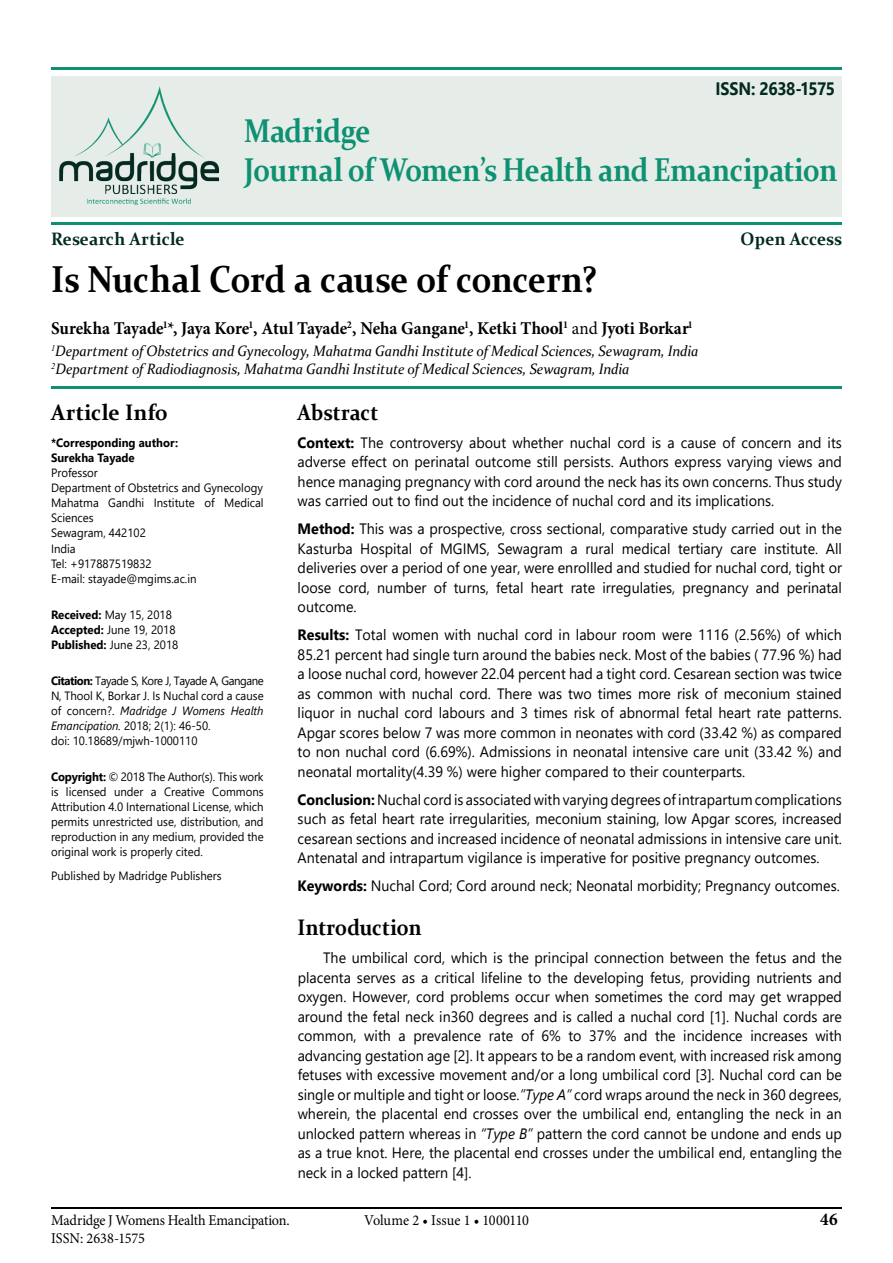
<style>
.page{position:relative;width:893px;height:1263px;background:#fff}
.page>*{position:absolute;margin:0;border:0;box-sizing:border-box;transform-origin:0 0}
.t1{font:700 37.5px "Constantia";letter-spacing:-.01em;color:#000;scale:.9 1}
.t2{font:700 33px/39px "Constantia";letter-spacing:-.015em;color:#0e9172;scale:.86 1}
.t3{font:700 22.5px "Constantia";letter-spacing:.005em;color:#000;scale:.9 1}
.t4{font:700 22.5px "Constantia";letter-spacing:.005em;color:#000;scale:.95 1}
.t5{font:700 18px "Minion Pro";letter-spacing:-.005em;color:#000;scale:.95 1}
.t6{font:700 18px "Constantia";color:#032920;scale:.95 1}
.t7{font:700 18px "Segoe UI";letter-spacing:-.025em;color:#032920;scale:.9 1}
.t8{font:15px/19.5px "Segoe UI";color:#000;text-align:justify;scale:.95 1}
.t9{font:italic 15px/18px "Constantia";letter-spacing:-.01em;color:#000;scale:.95 1}
.t10{font:15px "Minion Pro";letter-spacing:-.015em;color:#000;scale:.95 1}
.t11{font:12px/15px "Segoe UI";color:#000;scale:.95 1}
.t12{font:700 12px/15px "Segoe UI";color:#000;scale:.95 1}
.s1{font-weight:400}
.s2{font-weight:700}
.s3{font-style:italic}
</style>
<div class="page">
<hr style="left:51px;top:1208px;width:791px;height:1px;background:#000">
<div style="left:51px;top:76px;width:791px;height:140px;background:#e6ede9"></div>
<hr style="left:51px;top:223px;width:791px;height:2px;background:#0e9172">
<hr style="left:51px;top:386px;width:791px;height:2px;background:#0e9172">
<hr style="left:51px;top:68px;width:791px;height:2px;background:#0e9172">
<img style="left:59px;top:86px;width:160px;height:120px">
<p class="t7" style="left:716px;top:71px;width:134px">ISSN: 2638-1575</p>
<h2 class="t2" style="left:244px;top:109px;width:692px">Madridge<br>Journal of Women’s Health and Emancipation</h2>
<p class="t6" style="left:51px;top:226px;width:142px">Research Article</p>
<p class="t6" style="left:741px;top:226px;width:108px">Open Access</p>
<h1 class="t1" style="left:51px;top:253px;width:608px">Is Nuchal Cord a cause of concern?</h1>
<p class="t5" style="left:51px;top:316px;width:677px">Surekha Tayade<sup>1</sup>*, Jaya Kore<sup>1</sup>, Atul Tayade<sup>2</sup>, Neha Gangane<sup>1</sup>, Ketki Thool<sup>1</sup> <span class="s1">and</span> Jyoti Borkar<sup>1</sup></p>
<p class="t9" style="left:51px;top:341px;width:683px"><sup>1</sup>Department of Obstetrics and Gynecology, Mahatma Gandhi Institute of Medical Sciences, Sewagram, India<br><sup>2</sup>Department of Radiodiagnosis, Mahatma Gandhi Institute of Medical Sciences, Sewagram, India</p>
<h3 class="t4" style="left:51px;top:396px;width:125px">Article Info</h3>
<p class="t12" style="left:51px;top:435px;width:135px">*Corresponding author:<br>Surekha Tayade</p>
<p class="t11" style="left:51px;top:465px;width:225px">Professor<br>Department of Obstetrics and Gynecology<br>Mahatma Gandhi Institute of Medical<br>Sciences<br>Sewagram, 442102<br>India<br>Tel: +917887519832<br>E-mail: stayade@mgims.ac.in</p>
<p class="t11" style="left:51px;top:606px;width:135px"><span class="s2">Received:</span> May 15, 2018<br><span class="s2">Accepted:</span> June 19, 2018<br><span class="s2">Published:</span> June 23, 2018</p>
<p class="t11" style="left:51px;top:672px;width:225px"><span class="s2">Citation:</span> Tayade S, Kore J, Tayade A, Gangane N, Thool K, Borkar J. Is Nuchal cord a cause of concern?. <span class="s3">Madridge J Womens Health Emancipation.</span> 2018; 2(1): 46-50.<br>doi: 10.18689/mjwh-1000110</p>
<p class="t11" style="left:51px;top:768px;width:225px;text-align:justify"><span class="s2">Copyright:</span> © 2018 The Author(s). This work is licensed under a Creative Commons Attribution 4.0 International License, which permits unrestricted use, distribution, and reproduction in any medium, provided the original work is properly cited.</p>
<p class="t11" style="left:51px;top:867px;width:181px">Published by Madridge Publishers</p>
<h3 class="t3" style="left:298px;top:396px;width:91px">Abstract</h3>
<p class="t8" style="left:298px;top:431px;width:574px"><span class="s2">Context:</span> The controversy about whether nuchal cord is a cause of concern and its adverse effect on perinatal outcome still persists. Authors express varying views and hence managing pregnancy with cord around the neck has its own concerns. Thus study was carried out to find out the incidence of nuchal cord and its implications.</p>
<p class="t8" style="left:298px;top:518px;width:574px"><span class="s2">Method:</span> This was a prospective, cross sectional, comparative study carried out in the Kasturba Hospital of MGIMS, Sewagram a rural medical tertiary care institute. All deliveries over a period of one year, were enrollled and studied for nuchal cord, tight or loose cord, number of turns, fetal heart rate irregulaties, pregnancy and perinatal outcome.</p>
<p class="t8" style="left:298px;top:624px;width:574px"><span class="s2">Results:</span> Total women with nuchal cord in labour room were 1116 (2.56%) of which 85.21 percent had single turn around the babies neck. Most of the babies ( 77.96 %) had a loose nuchal cord, however 22.04 percent had a tight cord. Cesarean section was twice as common with nuchal cord. There was two times more risk of meconium stained liquor in nuchal cord labours and 3 times risk of abnormal fetal heart rate patterns.<br>Apgar scores below 7 was more common in neonates with cord (33.42 %) as compared to non nuchal cord (6.69%). Admissions in neonatal intensive care unit (33.42 %) and neonatal mortality(4.39 %) were higher compared to their counterparts.</p>
<p class="t8" style="left:298px;top:788px;width:574px"><span class="s2">Conclusion:</span> Nuchal cord is associated with varying degrees of intrapartum complications such as fetal heart rate irregularities, meconium staining, low Apgar scores, increased cesarean sections and increased incidence of neonatal admissions in intensive care unit.<br>Antenatal and intrapartum vigilance is imperative for positive pregnancy outcomes.</p>
<p class="t8" style="left:298px;top:875px;width:572px"><span class="s2">Keywords:</span> Nuchal Cord; Cord around neck; Neonatal morbidity; Pregnancy outcomes.</p>
<h3 class="t3" style="left:298px;top:912px;width:139px">Introduction</h3>
<p class="t8" style="left:298px;top:947px;width:574px;text-indent:26px">The umbilical cord, which is the principal connection between the fetus and the placenta serves as a critical lifeline to the developing fetus, providing nutrients and oxygen. However, cord problems occur when sometimes the cord may get wrapped around the fetal neck in360 degrees and is called a nuchal cord [1]. Nuchal cords are common, with a prevalence rate of 6% to 37% and the incidence increases with advancing gestation age [2]. It appears to be a random event, with increased risk among fetuses with excessive movement and/or a long umbilical cord [3]. Nuchal cord can be single or multiple and tight or loose.<span class="s3">”Type A”</span> cord wraps around the neck in 360 degrees, wherein, the placental end crosses over the umbilical end, entangling the neck in an unlocked pattern whereas in <span class="s3">“Type B”</span> pattern the cord cannot be undone and ends up as a true knot. Here, the placental end crosses under the umbilical end, entangling the neck in a locked pattern [4].</p>
<p class="t10" style="left:51px;top:1210px;width:253px">Madridge J Womens Health Emancipation.</p>
<p class="t10" style="left:364px;top:1210px;width:175px">Volume 2 • Issue 1 • 1000110</p>
<p class="t5" style="left:820px;top:1206px;width:20px">46</p>
<p class="t10" style="left:51px;top:1228px;width:100px">ISSN: 2638-1575</p>
</div>
